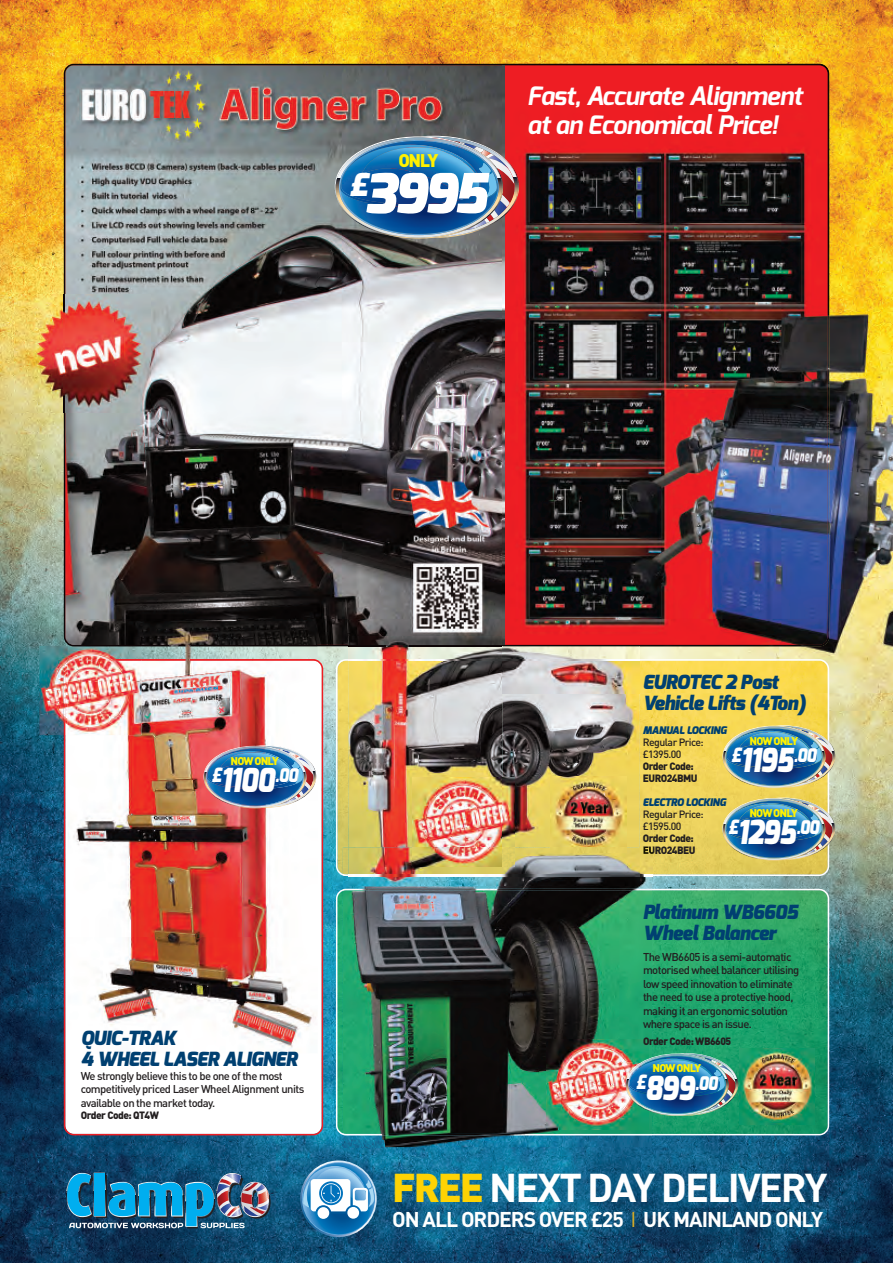
<style>
.page{position:relative;width:893px;height:1263px;background:#fff}
.page>*{position:absolute;margin:0;border:0;box-sizing:border-box;transform-origin:0 0}
.t1{font:italic 900 55.05px "Exo";color:#fff}
.t2{font:700 39.75px "DIN";letter-spacing:-.05em;color:#fff}
.t3{font:italic 900 33px "Exo";letter-spacing:-.025em;color:#fff;scale:.85 1}
.t4{font:italic 700 25.5px/28.5px "Exo";letter-spacing:-.025em;color:#fff}
.t5{font:700 21.15px "DIN";letter-spacing:-.05em;color:#fff}
.t6{font:italic 900 19.5px/21px "Exo";letter-spacing:-.025em;color:#004071}
.t7{font:900 18.15px "DIN";color:#fff101}
.t8{font:500 11.25px/13.5px "DIN";letter-spacing:-.05em;color:#231f20}
.t9{font:900 11.1px "DIN";letter-spacing:-.075em;color:#fff101}
.t10{font:900 10.5px/12px "DIN";letter-spacing:-.05em;color:#231f20}
.t11{font:500 10.5px/12px "DIN";letter-spacing:-.05em;color:#231f20}
.t12{font:italic 900 10.5px "Exo";letter-spacing:-.025em;color:#004071}
.s1{font-weight:900;color:#fed304}
.s2{font-weight:400;color:#dcae26}
</style>
<div class="page">
<img style="left:0;top:0;width:893px;height:1263px">
<img style="left:64px;top:64px;width:439px;height:582px">
<img style="left:14px;top:294px;width:137px;height:118px">
<img style="left:503px;top:35px;width:390px;height:658px">
<img style="left:503px;top:64px;width:326px;height:582px">
<img style="left:503px;top:65px;width:2px;height:572px">
<img style="left:335px;top:136px;width:184px;height:103px">
<img style="left:361px;top:147px;width:119px;height:47px">
<svg style="left:301px;top:1163px;width:75px;height:73px"></svg>
<img style="left:66px;top:1173px;width:205px;height:55px">
<svg style="left:336px;top:659px;width:493px;height:217px;background:#f1d65d"></svg>
<svg style="left:64px;top:659px;width:259px;height:476px"></svg>
<img style="left:68px;top:645px;width:250px;height:408px">
<img style="left:68px;top:621px;width:250px;height:24px">
<img style="left:203px;top:745px;width:113px;height:63px">
<img style="left:220px;top:752px;width:72px;height:29px">
<img style="left:39px;top:646px;width:29px;height:89px">
<img style="left:64px;top:661px;width:77px;height:74px">
<img style="left:71px;top:646px;width:70px;height:1px">
<img style="left:68px;top:659px;width:73px;height:4px">
<img style="left:348px;top:637px;width:155px;height:22px">
<img style="left:503px;top:645px;width:137px;height:14px">
<img style="left:505px;top:637px;width:135px;height:8px">
<svg style="left:503px;top:637px;width:2px;height:8px"></svg>
<img style="left:348px;top:659px;width:292px;height:188px">
<img style="left:550px;top:776px;width:76px;height:71px">
<img style="left:722px;top:725px;width:113px;height:63px">
<img style="left:739px;top:732px;width:72px;height:29px">
<img style="left:722px;top:798px;width:113px;height:62px">
<img style="left:739px;top:805px;width:72px;height:28px">
<svg style="left:336px;top:889px;width:493px;height:246px;background:#30a971"></svg>
<img style="left:343px;top:847px;width:309px;height:300px">
<img style="left:343px;top:1140px;width:41px;height:7px">
<svg style="left:640px;top:874px;width:12px;height:2px"></svg>
<svg style="left:643px;top:847px;width:9px;height:7px"></svg>
<img style="left:348px;top:874px;width:292px;height:11px">
<img style="left:343px;top:889px;width:309px;height:2px">
<img style="left:412px;top:778px;width:102px;height:69px">
<img style="left:503px;top:847px;width:11px;height:20px">
<img style="left:546px;top:1040px;width:102px;height:89px">
<img style="left:626px;top:1053px;width:112px;height:63px">
<img style="left:642px;top:1060px;width:72px;height:29px">
<img style="left:739px;top:1048px;width:76px;height:76px">
<h3 class="t7" style="left:398px;top:150px;width:42px">ONLY</h3>
<h1 class="t1" style="left:349px;top:162px;width:139px"><sup>£</sup>3995</h1>
<h3 class="t4" style="left:527px;top:85px;width:277px">Fast, Accurate Alignment at an Economical Price!</h3>
<h3 class="t6" style="left:643px;top:671px;width:164px">EUROTEC 2 Post<br>Vehicle Lifts (4Ton)</h3>
<p class="t12" style="left:643px;top:724px;width:85px">MANUAL LOCKING</p>
<p class="t11" style="left:643px;top:736px;width:63px">Regular Price: £1395.00</p>
<p class="t10" style="left:643px;top:760px;width:56px">Order Code:<br>EURO24BMU</p>
<p class="t12" style="left:643px;top:796px;width:85px">ELECTRO LOCKING</p>
<p class="t11" style="left:643px;top:808px;width:63px">Regular Price: £1595.00</p>
<p class="t10" style="left:643px;top:832px;width:54px">Order Code:<br>EURO24BEU</p>
<p class="t9" style="left:749px;top:734px;width:50px">NOW ONLY</p>
<p class="t9" style="left:230px;top:754px;width:50px">NOW ONLY</p>
<h3 class="t3" style="left:731px;top:741px;width:101px"><sup>£</sup>1195<sup>.00</sup></h3>
<h3 class="t3" style="left:212px;top:761px;width:103px"><sup>£</sup>1100<sup>.00</sup></h3>
<p class="t9" style="left:749px;top:806px;width:50px">NOW ONLY</p>
<h3 class="t3" style="left:728px;top:814px;width:108px"><sup>£</sup>1295<sup>.00</sup></h3>
<h3 class="t6" style="left:643px;top:901px;width:157px">Platinum WB6605<br>Wheel Balancer</h3>
<p class="t8" style="left:643px;top:950px;width:158px">The WB6605 is a semi-automatic motorised wheel balancer utilising low speed innovation to eliminate the need to use a protective hood, making it an ergonomic solution where space is an issue.</p>
<h3 class="t6" style="left:81px;top:1028px;width:97px">QUIC-TRAK</h3>
<p class="t10" style="left:643px;top:1035px;width:90px">Order Code: WB6605</p>
<h3 class="t6" style="left:81px;top:1049px;width:218px">4 WHEEL LASER ALIGNER</h3>
<p class="t8" style="left:81px;top:1069px;width:225px">We strongly believe this to be one of the most competitively priced Laser Wheel Alignment units available on the market today.</p>
<p class="t10" style="left:81px;top:1108px;width:80px">Order Code: QT4W</p>
<p class="t9" style="left:652px;top:1062px;width:50px">NOW ONLY</p>
<h3 class="t3" style="left:636px;top:1069px;width:98px"><sup>£</sup>899<sup>.00</sup></h3>
<h2 class="t2" style="left:392px;top:1164px;width:437px"><span class="s1">FREE</span> NEXT DAY DELIVERY</h2>
<h3 class="t5" style="left:392px;top:1207px;width:432px">ON ALL ORDERS OVER £25 <span class="s2">I</span> UK MAINLAND ONLY</h3>
</div>
